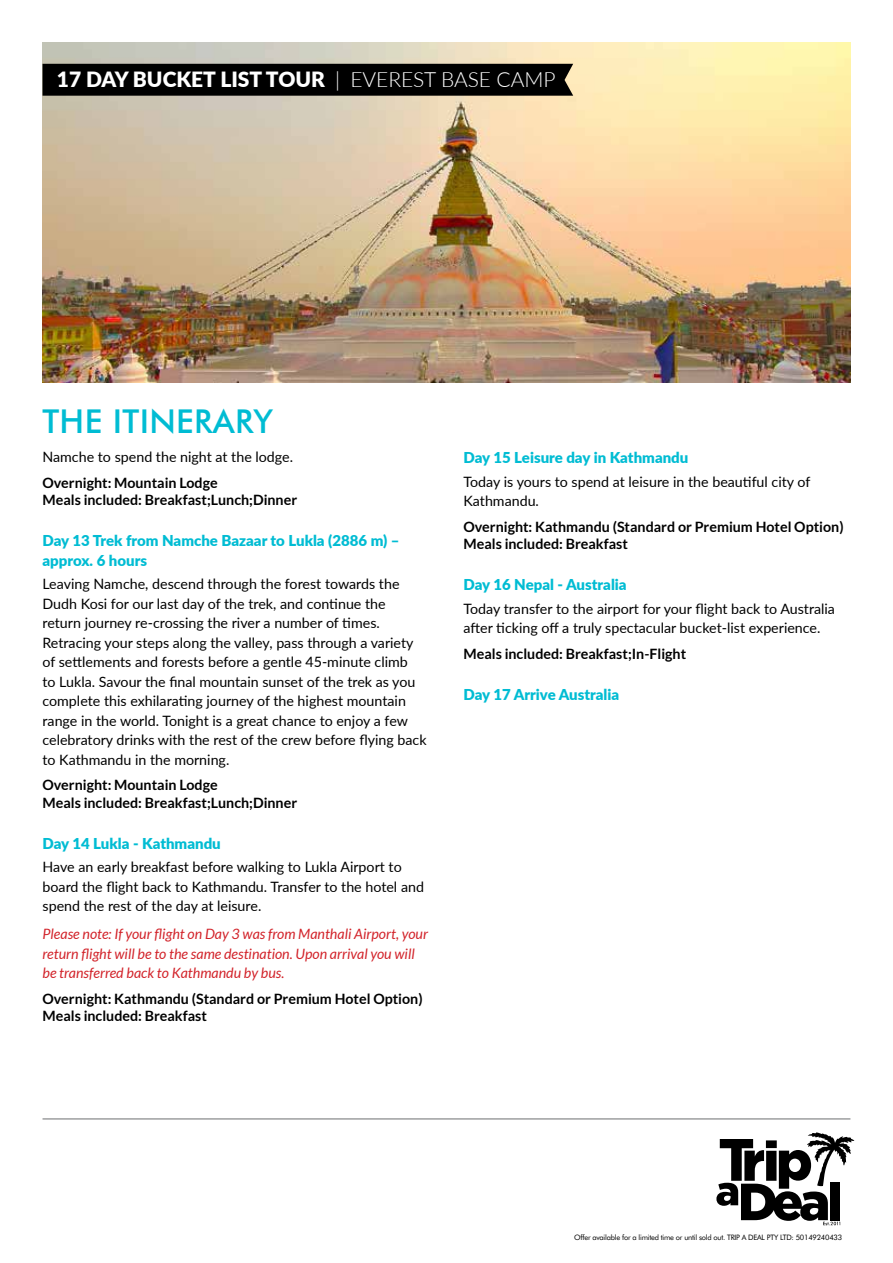
<style>
.page{position:relative;width:893px;height:1263px;background:#fff}
.page>*{position:absolute;margin:0;border:0;box-sizing:border-box;transform-origin:0 0}
.t1{font:500 33px "Futura BT";letter-spacing:.01em;color:#00bcd3}
.t2{font:900 21px "Lato";color:#fff}
.t3{font:900 15px/19.5px "Lato";color:#00bcd3}
.t4{font:14.25px/19.5px "Lato";color:#000}
.t5{font:700 14.25px/17.2px "Lato";color:#000}
.t6{font:italic 14.25px/19.5px "Lato";color:#d2232a}
.t7{font:7.5px "Futura BT";letter-spacing:-.03em;color:#000}
.s1{font-weight:300}
</style>
<div class="page">
<svg style="left:716px;top:1132px;width:138px;height:93px"></svg>
<hr style="left:43px;top:1119px;width:807px;height:1px;background:#6d6e71">
<img style="left:43px;top:43px;width:807px;height:340px">
<div style="left:43px;top:64px;width:530px;height:32px;background:#000"></div>
<h2 class="t2" style="left:57px;top:63px;width:500px">17 DAY BUCKET LIST TOUR <span class="s1">| EVEREST BASE CAMP</span></h2>
<h1 class="t1" style="left:43px;top:402px;width:232px">THE ITINERARY</h1>
<p class="t4" style="left:43px;top:447px;width:252px">Namche to spend the night at the lodge.</p>
<p class="t5" style="left:43px;top:474px;width:256px">Overnight: Mountain Lodge<br>Meals included: Breakfast;Lunch;Dinner</p>
<p class="t3" style="left:43px;top:530px;width:359px">Day 13 Trek from Namche Bazaar to Lukla (2886 m) – approx. 6 hours</p>
<p class="t4" style="left:43px;top:574px;width:386px">Leaving Namche, descend through the forest towards the Dudh Kosi for our last day of the trek, and continue the return journey re-crossing the river a number of times.<br>Retracing your steps along the valley, pass through a variety of settlements and forests before a gentle 45-minute climb<br>to Lukla. Savour the final mountain sunset of the trek as you complete this exhilarating journey of the highest mountain range in the world. Tonight is a great chance to enjoy a few celebratory drinks with the rest of the crew before flying back to Kathmandu in the morning.</p>
<p class="t5" style="left:43px;top:776px;width:256px">Overnight: Mountain Lodge<br>Meals included: Breakfast;Lunch;Dinner</p>
<p class="t3" style="left:43px;top:833px;width:180px">Day 14 Lukla - Kathmandu</p>
<p class="t4" style="left:43px;top:857px;width:383px">Have an early breakfast before walking to Lukla Airport to board the flight back to Kathmandu. Transfer to the hotel and spend the rest of the day at leisure.</p>
<p class="t6" style="left:43px;top:925px;width:387px">Please note: If your flight on Day 3 was from Manthali Airport, your return flight will be to the same destination. Upon arrival you will be transferred back to Kathmandu by bus.</p>
<p class="t5" style="left:43px;top:990px;width:382px">Overnight: Kathmandu (Standard or Premium Hotel Option)<br>Meals included: Breakfast</p>
<p class="t3" style="left:463px;top:447px;width:226px">Day 15 Leisure day in Kathmandu</p>
<p class="t4" style="left:463px;top:471px;width:348px">Today is yours to spend at leisure in the beautiful city of<br>Kathmandu.</p>
<p class="t5" style="left:463px;top:518px;width:382px">Overnight: Kathmandu (Standard or Premium Hotel Option)<br>Meals included: Breakfast</p>
<p class="t3" style="left:463px;top:574px;width:165px">Day 16 Nepal - Australia</p>
<p class="t4" style="left:463px;top:598px;width:373px">Today transfer to the airport for your flight back to Australia after ticking off a truly spectacular bucket-list experience.</p>
<p class="t5" style="left:463px;top:645px;width:224px">Meals included: Breakfast;In-Flight</p>
<p class="t3" style="left:463px;top:684px;width:157px">Day 17 Arrive Australia</p>
<p class="t7" style="left:574px;top:1232px;width:269px">Offer available for a limited time or until sold out. TRIP A DEAL PTY LTD: 50149240433</p>
</div>
